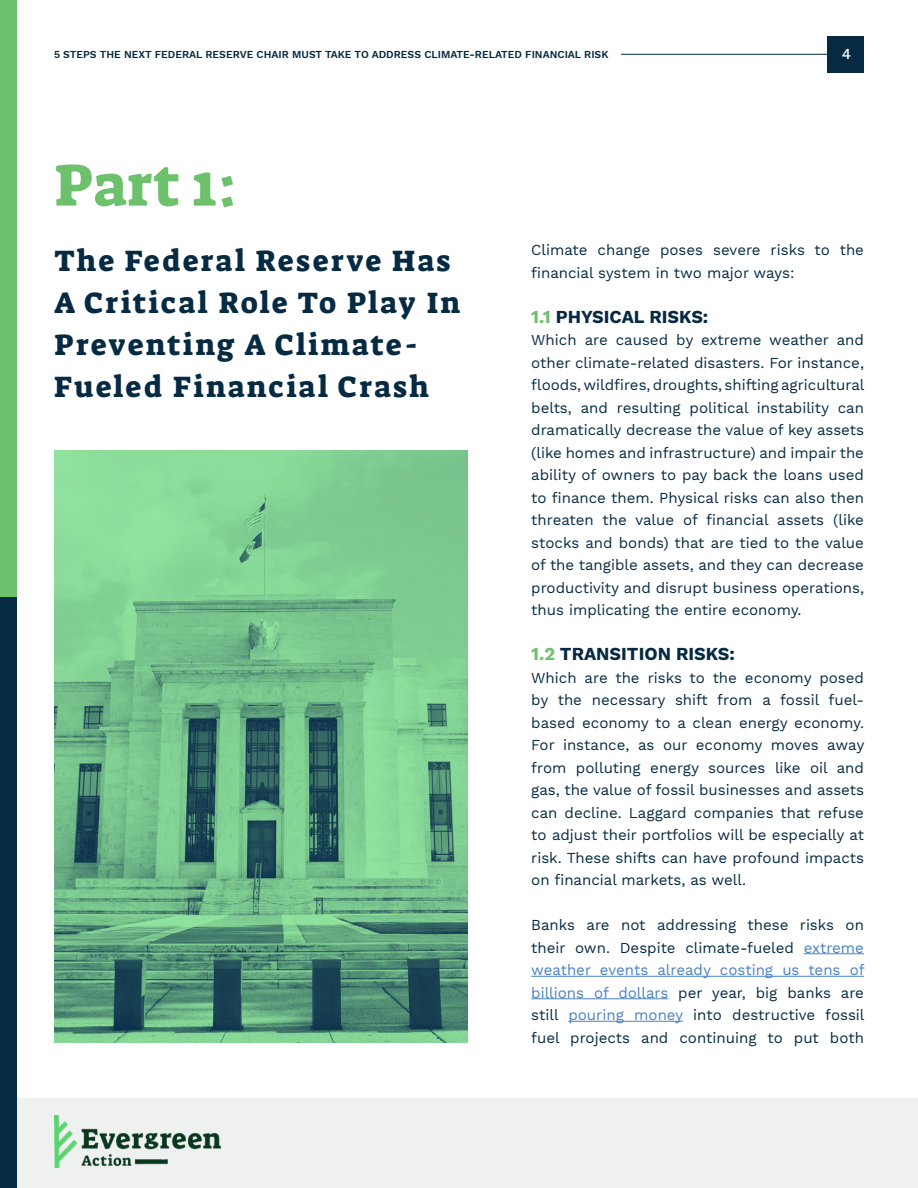
<style>
.page{position:relative;width:918px;height:1188px;background:#fff}
.page>*{position:absolute;margin:0;border:0;box-sizing:border-box;transform-origin:0 0}
.t1{font:60px "Suez One";color:#6dc06c}
.t2{font:30px/42px "Suez One";letter-spacing:.075em;color:#052a42}
.t3{font:700 18px "Work Sans";color:#052a42}
.t4{font:15px/22.5px "Work Sans";color:#052a42;text-align:justify}
.t5{font:500 15px "Work Sans";color:#fff}
.t6{font:600 10.5px "Work Sans";color:#052a42}
.s1{color:#6dc06c}
.s2{color:#4881c3}
</style>
<div class="page">
<img style="left:54px;top:450px;width:414px;height:592px">
<hr style="left:621px;top:54px;width:236px;height:1px;background:#052a42">
<div style="left:828px;top:36px;width:36px;height:36px;background:#052a42"></div>
<hr style="left:804px;top:953px;width:60px;height:1px;background:#4881c3">
<hr style="left:531px;top:976px;width:333px;height:1px;background:#4881c3">
<hr style="left:531px;top:998px;width:137px;height:1px;background:#4881c3">
<hr style="left:568px;top:1021px;width:115px;height:1px;background:#4881c3">
<div style="left:0;top:1098px;width:918px;height:90px;background:#eff0f0"></div>
<div style="left:0;top:593px;width:16px;height:595px;background:#052a42"></div>
<div style="left:0;top:0;width:16px;height:597px;background:#6dc06c"></div>
<img style="left:54px;top:1115px;width:167px;height:52px">
<p class="t6" style="left:54px;top:48px;width:556px">5 STEPS THE NEXT FEDERAL RESERVE CHAIR MUST TAKE TO ADDRESS CLIMATE-RELATED FINANCIAL RISK</p>
<h1 class="t1" style="left:54px;top:146px;width:185px">Part 1:</h1>
<p class="t5" style="left:842px;top:45px;width:11px">4</p>
<h2 class="t2" style="left:54px;top:240px;width:408px">The Federal Reserve Has<br>A Critical Role To Play In<br>Preventing A Climate-<br>Fueled Financial Crash</h2>
<p class="t4" style="left:531px;top:239px;width:334px">Climate change poses severe risks to the financial system in two major ways:</p>
<p class="t3" style="left:531px;top:306px;width:179px"><span class="s1">1.1</span> PHYSICAL RISKS:</p>
<p class="t4" style="left:531px;top:329px;width:335px">Which are caused by extreme weather and other climate-related disasters. For instance, floods, wildfires, droughts, shifting agricultural belts, and resulting political instability can dramatically decrease the value of key assets (like homes and infrastructure) and impair the ability of owners to pay back the loans used to finance them. Physical risks can also then threaten the value of financial assets (like stocks and bonds) that are tied to the value of the tangible assets, and they can decrease productivity and disrupt business operations, thus implicating the entire economy.</p>
<p class="t3" style="left:531px;top:644px;width:205px"><span class="s1">1.2</span> TRANSITION RISKS:</p>
<p class="t4" style="left:531px;top:667px;width:335px">Which are the risks to the economy posed by the necessary shift from a fossil fuel&shy;based economy to a clean energy economy.<br>For instance, as our economy moves away from polluting energy sources like oil and gas, the value of fossil businesses and assets can decline. Laggard companies that refuse to adjust their portfolios will be especially at risk. These shifts can have profound impacts on financial markets, as well.</p>
<p class="t4" style="left:531px;top:914px;width:335px">Banks are not addressing these risks on their own. Despite climate-fueled <span class="s2">extreme weather events already costing us tens of billions of dollars</span> per year, big banks are still <span class="s2">pouring money</span> into destructive fossil fuel projects and continuing to put both</p>
</div>
